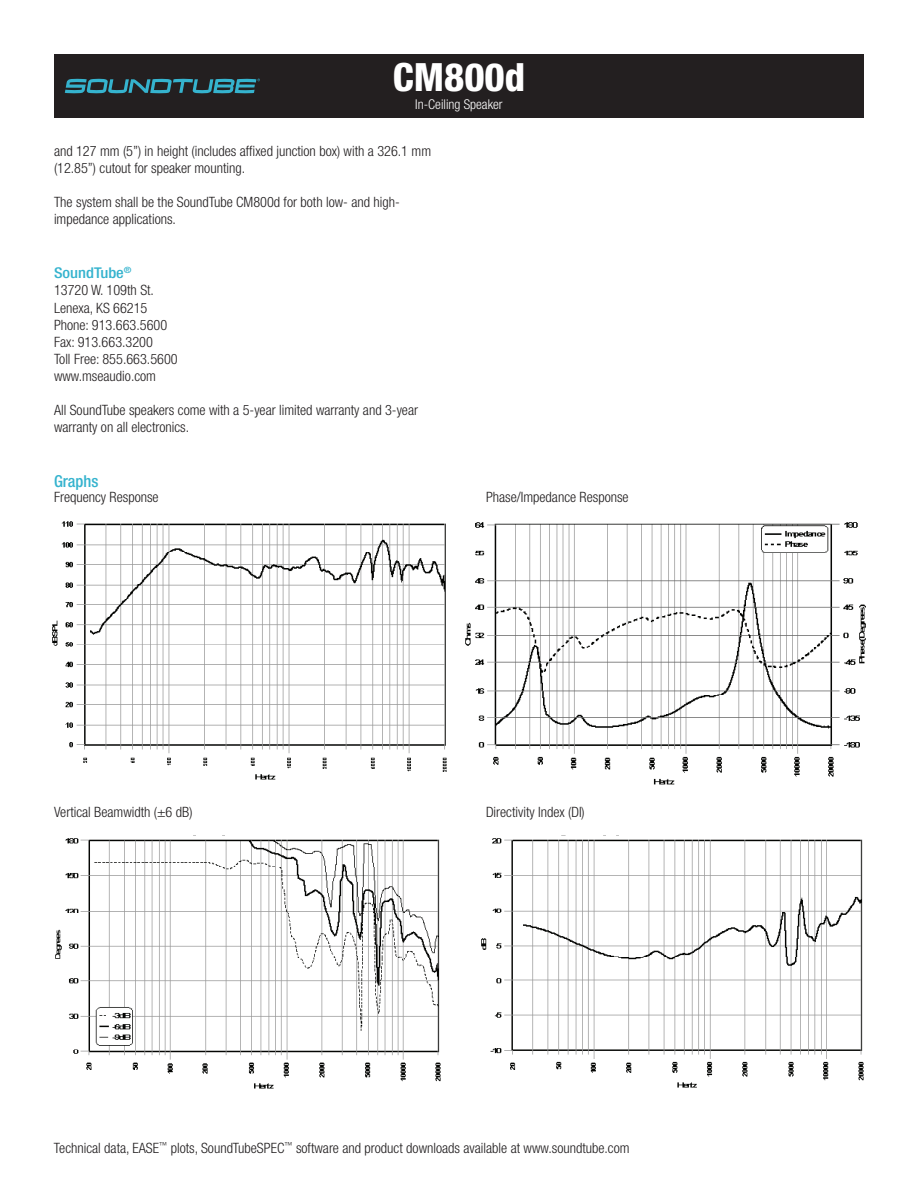
<style>
.page{position:relative;width:918px;height:1188px;background:#fff}
.page>*{position:absolute;margin:0;border:0;box-sizing:border-box;transform-origin:0 0}
.t1{font:800 condensed 39px "Helvetica Neue LT Std";color:#fff}
.t2{font:500 condensed 16.5px "Helvetica Neue LT Std";color:#35b3ce}
.t3{font:500 condensed 14.85px "Helvetica Neue LT Std";color:#35b3ce;scale:1.11 1}
.t4{font:300 condensed 14.25px/17.1px "Helvetica Neue LT Std";color:#201d1e}
.t5{font:300 condensed 14.25px "Helvetica Neue LT Std";color:#231f20}
.t6{font:300 condensed 13.5px "Helvetica Neue LT Std";color:#fff}
</style>
<div class="page">
<div style="left:54px;top:54px;width:810px;height:64px;background:#231f20"></div>
<svg style="left:65px;top:79px;width:195px;height:14px"></svg>
<img style="left:465px;top:522px;width:401px;height:263px">
<img style="left:52px;top:522px;width:395px;height:258px">
<img style="left:55px;top:838px;width:386px;height:251px">
<img style="left:481px;top:838px;width:383px;height:250px">
<p class="t1" style="left:393px;top:53px;width:134px">CM800d</p>
<p class="t6" style="left:415px;top:96px;width:89px">In-Ceiling Speaker</p>
<p class="t4" style="left:54px;top:142px;width:379px">and 127 mm (5”) in height (includes affixed junction box) with a 326.1 mm (12.85”) cutout for speaker mounting.</p>
<p class="t4" style="left:54px;top:194px;width:347px">The system shall be the SoundTube CM800d for both low- and high&shy;impedance applications.</p>
<p class="t3" style="left:54px;top:264px;width:71px">SoundTube<sup>®</sup></p>
<p class="t5" style="left:54px;top:282px;width:102px">13720 W. 109th St.</p>
<p class="t5" style="left:54px;top:299px;width:95px">Lenexa, KS 66215</p>
<p class="t5" style="left:54px;top:316px;width:115px">Phone: 913.663.5600</p>
<p class="t5" style="left:54px;top:334px;width:100px">Fax: 913.663.3200</p>
<p class="t5" style="left:54px;top:351px;width:125px">Toll Free: 855.663.5600</p>
<p class="t5" style="left:54px;top:368px;width:104px">www.mseaudio.com</p>
<p class="t4" style="left:54px;top:401px;width:366px">All SoundTube speakers come with a 5-year limited warranty and 3-year warranty on all electronics.</p>
<p class="t2" style="left:54px;top:471px;width:46px">Graphs</p>
<p class="t4" style="left:54px;top:489px;width:106px">Frequency Response</p>
<p class="t4" style="left:486px;top:489px;width:144px">Phase/Impedance Response</p>
<p class="t4" style="left:54px;top:804px;width:140px">Vertical Beamwidth (±6 dB)</p>
<p class="t4" style="left:486px;top:804px;width:100px">Directivity Index (DI)</p>
<p class="t4" style="left:54px;top:1139px;width:577px">Technical data, EASE<sup>™</sup> plots, SoundTubeSPEC<sup>™</sup> software and product downloads available at www.soundtube.com</p>
</div>
